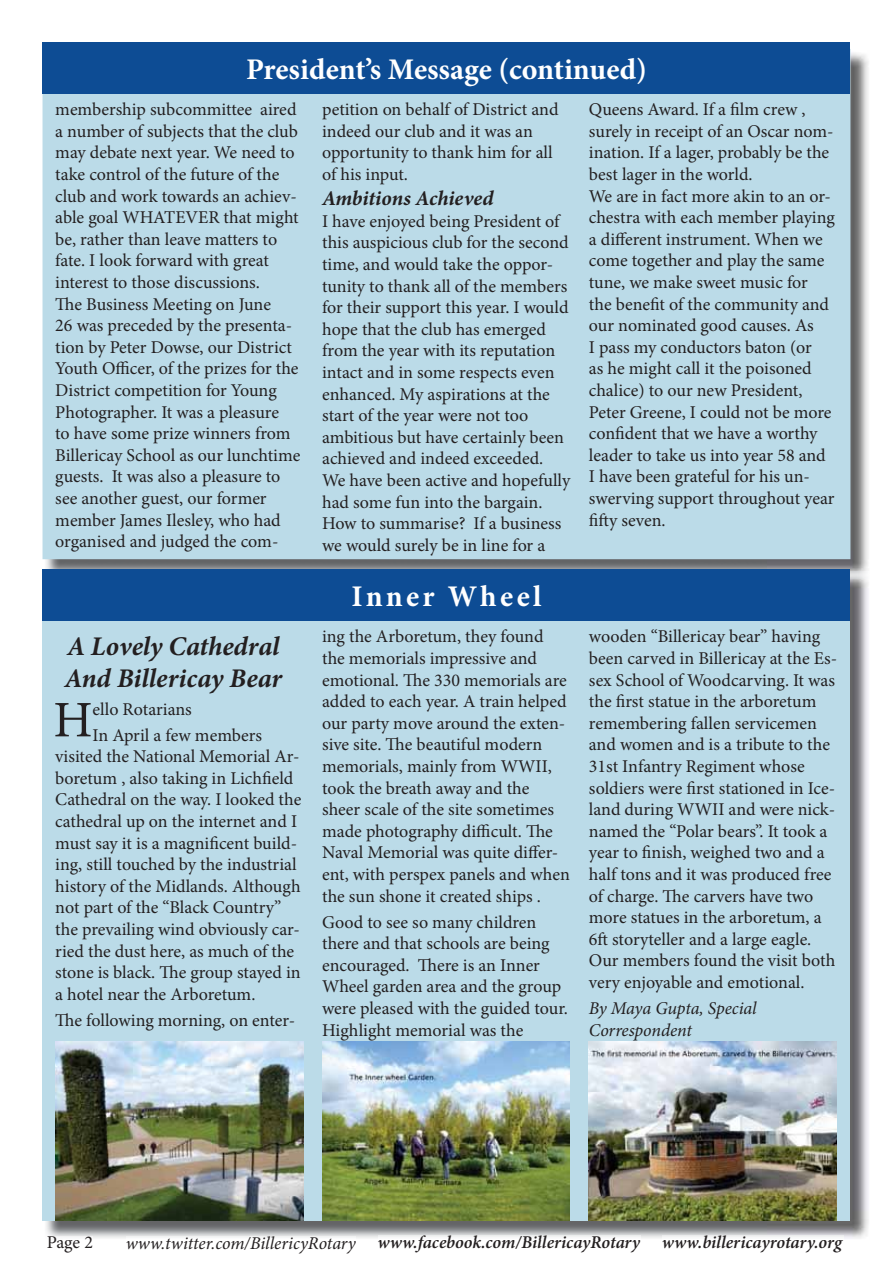
<style>
.page{position:relative;width:893px;height:1263px;background:#fff}
.page>*{position:absolute;margin:0;border:0;box-sizing:border-box;transform-origin:0 0}
.t1{font:51.3px "Minion Pro";color:#231f20}
.t2{font:700 30px "Minion Pro";color:#fff}
.t3{font:700 30px "Minion Pro";letter-spacing:.11em;color:#fff}
.t4{font:italic 700 27px/32.4px "Minion Pro";letter-spacing:-.005em;color:#231f20}
.t5{font:italic 700 21px "Minion Pro";color:#231f20}
.t6{font:18px/21.6px "Minion Pro";color:#231f20}
.t7{font:italic 18px/21.6px "Minion Pro";letter-spacing:-.005em;color:#231f20}
.t8{font:italic 600 18px "Minion Pro";color:#231f20}
</style>
<div class="page">
<img style="left:45px;top:51px;width:823px;height:521px">
<div style="left:43px;top:50px;width:807px;height:508px;background:#bbdbe8"></div>
<img style="left:45px;top:578px;width:824px;height:661px">
<img style="left:47px;top:1237px;width:45px;height:2px">
<img style="left:663px;top:1236px;width:180px;height:3px">
<img style="left:378px;top:1236px;width:262px;height:3px">
<img style="left:126px;top:1236px;width:230px;height:3px">
<div style="left:43px;top:570px;width:807px;height:650px;background:#bbdbe8"></div>
<div style="left:43px;top:43px;width:807px;height:51px;background:#0d4c94"></div>
<img style="left:589px;top:1042px;width:248px;height:178px">
<img style="left:322px;top:1042px;width:248px;height:178px">
<img style="left:55px;top:1042px;width:248px;height:178px">
<div style="left:43px;top:570px;width:807px;height:51px;background:#0d4c94"></div>
<h2 class="t2" style="left:246px;top:58px;width:402px">President’s Message (continued)</h2>
<p class="t6" style="left:55px;top:100px;width:247px">membership subcommittee aired a number of subjects that the club may debate next year. We need to take control of the future of the club and work towards an achiev&shy;able goal WHATEVER that might be, rather than leave matters to fate. I look forward with great interest to those discussions.<br>The Business Meeting on June<br>26 was preceded by the presenta&shy;tion by Peter Dowse, our District<br>Youth Officer, of the prizes for the<br>District competition for Young<br>Photographer. It was a pleasure<br>to have some prize winners from<br>Billericay School as our lunchtime guests. It was also a pleasure to see another guest, our former member James Ilesley, who had organised and judged the com-</p>
<p class="t6" style="left:322px;top:100px;width:238px">petition on behalf of District and indeed our club and it was an opportunity to thank him for all of his input.</p>
<p class="t5" style="left:322px;top:190px;width:173px">Ambitions Achieved</p>
<p class="t6" style="left:322px;top:212px;width:250px">I have enjoyed being President of this auspicious club for the second time, and would take the oppor&shy;tunity to thank all of the members for their support this year. I would hope that the club has emerged from the year with its reputation intact and in some respects even enhanced. My aspirations at the start of the year were not too ambitious but have certainly been achieved and indeed exceeded.<br>We have been active and hopefully had some fun into the bargain.<br>How to summarise? If a business we would surely be in line for a</p>
<h3 class="t4" style="left:65px;top:632px;width:219px">A Lovely Cathedral<br>And Billericay Bear</h3>
<h1 class="t1" style="left:53px;top:700px;width:41px">H</h1>
<p class="t6" style="left:93px;top:698px;width:171px;line-height:25.8px">ello Rotarians<br>In April a few members</p>
<p class="t6" style="left:55px;top:747px;width:248px">visited the National Memorial Ar&shy;boretum , also taking in Lichfield Cathedral on the way. I looked the cathedral up on the internet and I must say it is a magnificent build&shy;ing, still touched by the industrial history of the Midlands. Although not part of the “Black Country” the prevailing wind obviously car&shy;ried the dust here, as much of the stone is black. The group stayed in a hotel near the Arboretum.</p>
<p class="t6" style="left:55px;top:1011px;width:241px">The following morning, on enter-</p>
<h2 class="t3" style="left:352px;top:585px;width:191px">Inner Wheel</h2>
<p class="t6" style="left:322px;top:627px;width:249px">ing the Arboretum, they found the memorials impressive and emotional. The 330 memorials are added to each year. A train helped our party move around the exten&shy;sive site. The beautiful modern memorials, mainly from WWII, took the breath away and the sheer scale of the site sometimes made photography difficult. The<br>Naval Memorial was quite differ&shy;ent, with perspex panels and when the sun shone it created ships .</p>
<p class="t6" style="left:322px;top:912px;width:247px">Good to see so many children there and that schools are being encouraged. There is an Inner<br>Wheel garden area and the group were pleased with the guided tour.<br>Highlight memorial was the</p>
<p class="t6" style="left:589px;top:100px;width:248px">Queens Award. If a film crew , surely in receipt of an Oscar nom&shy;ination. If a lager, probably be the best lager in the world.<br>We are in fact more akin to an or&shy;chestra with each member playing a different instrument. When we come together and play the same tune, we make sweet music for the benefit of the community and our nominated good causes. As<br>I pass my conductors baton (or<br>as he might call it the poisoned chalice) to our new President,<br>Peter Greene, I could not be more confident that we have a worthy leader to take us into year 58 and<br>I have been grateful for his un&shy;swerving support throughout year fifty seven.</p>
<p class="t6" style="left:589px;top:627px;width:250px">wooden “Billericay bear” having been carved in Billericay at the Es&shy;sex School of Woodcarving. It was the first statue in the arboretum remembering fallen servicemen and women and is a tribute to the<br>31st Infantry Regiment whose soldiers were first stationed in Ice&shy;land during WWII and were nick&shy;named the “Polar bears”. It took a year to finish, weighed two and a half tons and it was produced free of charge. The carvers have two more statues in the arboretum, a<br>6ft storyteller and a large eagle.<br>Our members found the visit both very enjoyable and emotional.</p>
<p class="t7" style="left:589px;top:999px;width:169px">By Maya Gupta, Special<br>Correspondent</p>
<p class="t7" style="left:165px;top:1234px;width:35px">t itt</p>
<p class="t8" style="left:377px;top:1235px;width:190px">www. ace oo .com/Bill i</p>
<p class="t8" style="left:418px;top:1235px;width:7px">f</p>
<p class="t8" style="left:446px;top:1235px;width:36px">b k</p>
<p class="t8" style="left:590px;top:1235px;width:27px">R t</p>
<p class="t8" style="left:662px;top:1235px;width:85px">www.bill i</p>
<p class="t6" style="left:47px;top:1233px;width:48px">Page 2</p>
<p class="t7" style="left:126px;top:1234px;width:208px">www. w er.com/Bill i R t</p>
<p class="t8" style="left:785px;top:1235px;width:7px">t</p>
<p class="t8" style="left:547px;top:1235px;width:95px">er cay o ary</p>
<p class="t8" style="left:726px;top:1235px;width:118px">er cayro ary.org</p>
<p class="t7" style="left:274px;top:1234px;width:83px">er cy o ary</p>
</div>
